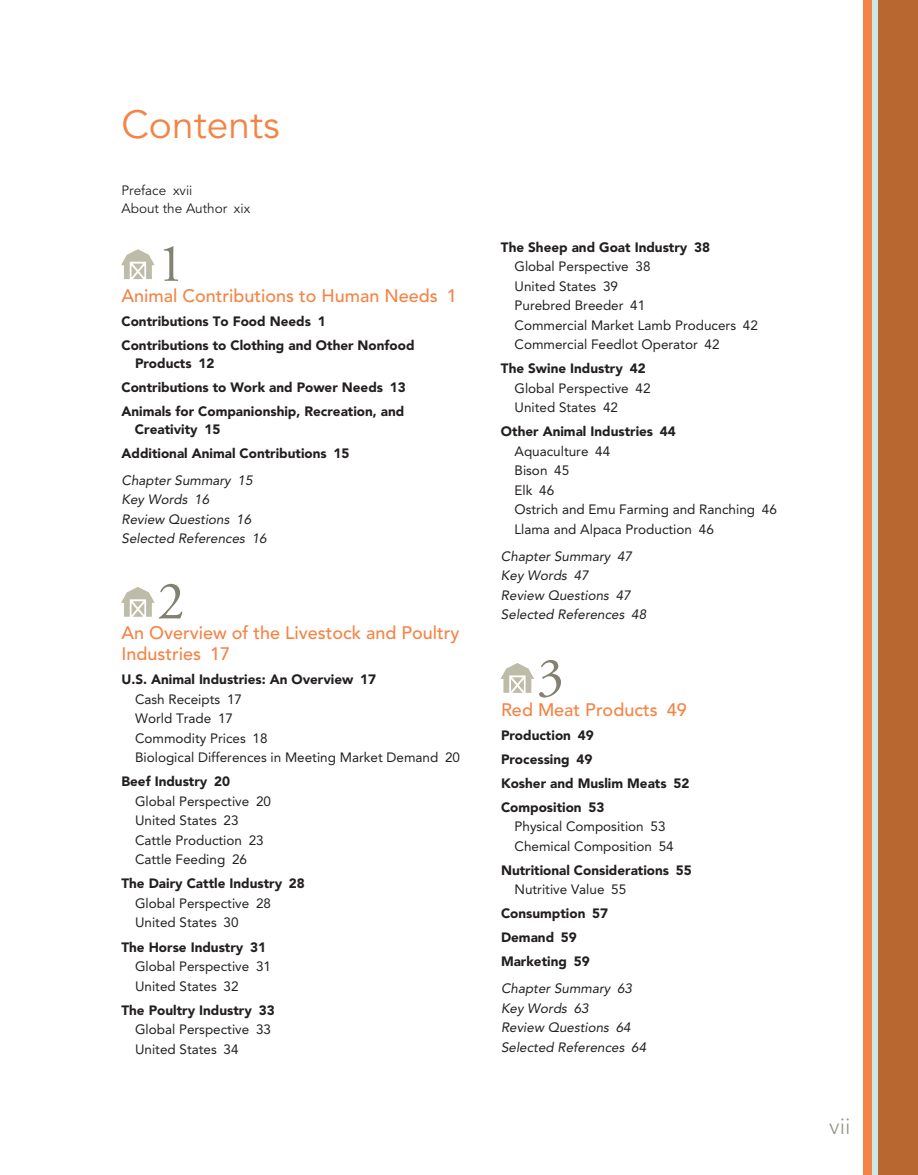
<style>
.page{position:relative;width:918px;height:1175px;background:#fff}
.page>*{position:absolute;margin:0;border:0;box-sizing:border-box;transform-origin:0 0}
.t1{font:54px "Adobe Garamond Pro";color:#828173}
.t2{font:39px "Avenir LT Std";color:#f58345}
.t3{font:300 22.5px "Avenir LT Std";color:#959384}
.t4{font:500 18px/21px "Avenir LT Std";color:#f58345}
.t5{font:13.5px/19.5px "Avenir LT Std";color:#231f20}
.t6{font:900 13.5px/24px "Avenir LT Std";color:#231f20}
.t7{font:italic 13.5px/19.5px "Avenir LT Std";color:#231f20}
.t8{font:13.5px/18px "Avenir LT Std";color:#231f20}
</style>
<div class="page">
<div style="left:863px;top:0;width:54px;height:1174px;background:#f58345"></div>
<div style="left:872px;top:0;width:46px;height:1174px;background:#c9e8e6"></div>
<div style="left:878px;top:0;width:40px;height:1174px;background:#b96730"></div>
<svg style="left:121px;top:249px;width:34px;height:30px"></svg>
<svg style="left:121px;top:587px;width:34px;height:30px"></svg>
<svg style="left:501px;top:663px;width:33px;height:30px"></svg>
<h2 class="t2" style="left:122px;top:102px;width:160px">Contents</h2>
<p class="t8" style="left:122px;top:181px;width:130px">Preface xvii<br>About the Author xix</p>
<h1 class="t1" style="left:157px;top:231px;width:28px">1</h1>
<h3 class="t4" style="left:122px;top:285px;width:337px">Animal Contributions to H uman Needs 1</h3>
<p class="t6" style="left:122px;top:309px;width:295px">Contributions To Food Needs 1<br>Contributions to Clothing and Other Nonfood</p>
<p class="t6" style="left:121px;top:351px;width:286px;text-indent:14px">Products 12<br>Contributions to Work and Power Needs 13<br>Animals for Companionship, Recreation, and</p>
<p class="t6" style="left:122px;top:417px;width:229px;text-indent:13px">Creativity 15<br>Additional Animal Contributions 15</p>
<p class="t7" style="left:122px;top:471px;width:147px">Chapter Summary 15<br>Key Words 16<br>Review Questions 16<br>Selected References 16</p>
<h1 class="t1" style="left:157px;top:569px;width:28px">2</h1>
<h3 class="t4" style="left:122px;top:623px;width:340px">An Overview of the Livestock and Poultry<br>I ndustries 17</h3>
<p class="t6" style="left:122px;top:667px;width:256px">U.S. Animal Industries: An Overview 17</p>
<p class="t5" style="left:135px;top:689px;width:327px">Cash Receipts 17<br>World Trade 17<br>Commodity Prices 18<br>Biological Differences in Meeting Market Demand 20</p>
<p class="t6" style="left:122px;top:769px;width:110px">Beef Industry 20</p>
<p class="t5" style="left:135px;top:791px;width:138px">Global Perspective 20<br>United States 23<br>Cattle Production 23<br>Cattle Feeding 26</p>
<p class="t6" style="left:122px;top:871px;width:185px">The Dairy Cattle Industry 28</p>
<p class="t5" style="left:135px;top:893px;width:138px">Global Perspective 28<br>United States 30</p>
<p class="t6" style="left:122px;top:934px;width:146px">The Horse Industry 31</p>
<p class="t5" style="left:135px;top:956px;width:138px">Global Perspective 31<br>United States 32</p>
<p class="t6" style="left:122px;top:997px;width:155px">The Poultry Industry 33</p>
<p class="t5" style="left:135px;top:1019px;width:138px">Global Perspective 33<br>United States 34</p>
<p class="t6" style="left:501px;top:235px;width:211px">The Sheep and Goat Industry 38</p>
<p class="t5" style="left:514px;top:257px;width:245px">Global Perspective 38<br>United States 39<br>Purebred Breeder 41<br>Commercial Market Lamb Producers 42<br>Commercial Feedlot Operator 42</p>
<p class="t6" style="left:501px;top:356px;width:146px">The Swine Industry 42</p>
<p class="t5" style="left:514px;top:378px;width:138px">Global Perspective 42<br>United States 42</p>
<p class="t6" style="left:501px;top:419px;width:176px">Other Animal Industries 44</p>
<p class="t5" style="left:514px;top:441px;width:264px">Aquaculture 44<br>Bison 45<br>Elk 46<br>Ostrich and Emu Farming and Ranching 46<br>Llama and Alpaca Production 46</p>
<p class="t7" style="left:501px;top:546px;width:147px">Chapter Summary 47<br>Key Words 47<br>Review Questions 47<br>Selected References 48</p>
<h1 class="t1" style="left:537px;top:645px;width:28px">3</h1>
<h3 class="t4" style="left:501px;top:699px;width:187px">Red M eat Products 49</h3>
<p class="t6" style="left:501px;top:722px;width:190px">Production 49<br>Processing 49<br>Kosher and Muslim Meats 52<br>Composition 53</p>
<p class="t5" style="left:514px;top:816px;width:161px">Physical Composition 53<br>Chemical Composition 54</p>
<p class="t6" style="left:501px;top:857px;width:192px">Nutritional Considerations 55</p>
<p class="t5" style="left:514px;top:879px;width:113px">Nutritive Value 55</p>
<p class="t6" style="left:501px;top:901px;width:109px">Consumption 57<br>Demand 59<br>Marketing 59</p>
<p class="t7" style="left:501px;top:979px;width:147px">Chapter Summary 63<br>Key Words 63<br>Review Questions 64<br>Selected References 64</p>
<p class="t3" style="left:829px;top:1113px;width:23px">vii</p>
</div>
